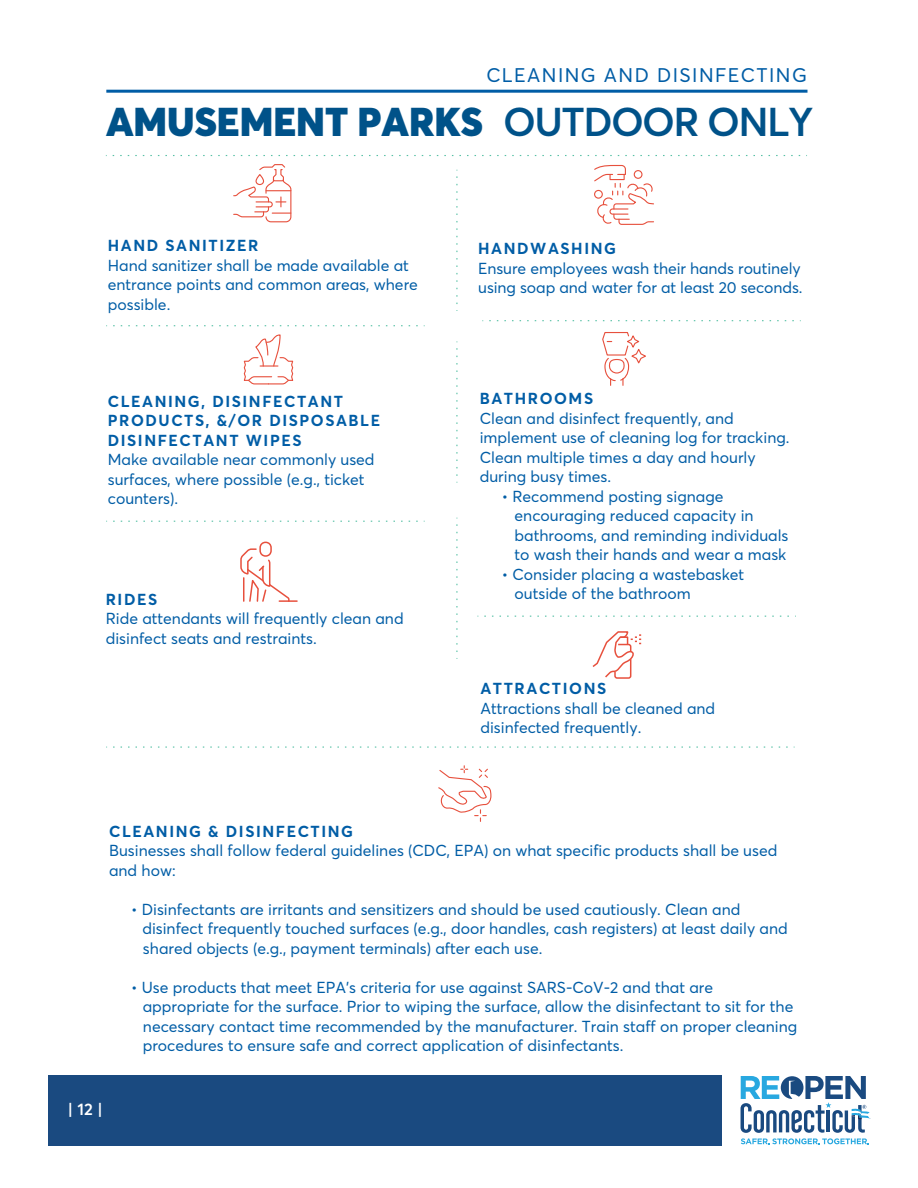
<style>
.page{position:relative;width:918px;height:1188px;background:#fff}
.page>*{position:absolute;margin:0;border:0;box-sizing:border-box;transform-origin:0 0}
.t1{font:900 39.75px "Averta PE";color:#005289}
.t2{font:19.5px "Averta PE";letter-spacing:.075em;color:#005da6}
.t3{font:600 16.5px "Averta PE";color:#fff}
.t4{font:15.75px/19.5px "Averta PE";color:#005da6}
.t5{font:700 15.75px/19.5px "Averta PE";letter-spacing:.1em;color:#005da6}
.s1{font-weight:600}
</style>
<div class="page">
<hr style="left:106px;top:90px;width:702px;height:3px;background:#005da6">
<svg style="left:113px;top:155px;width:694px;height:1px"></svg>
<svg style="left:113px;top:325px;width:312px;height:1px"></svg>
<svg style="left:113px;top:521px;width:312px;height:1px"></svg>
<svg style="left:489px;top:320px;width:312px;height:1px"></svg>
<svg style="left:456px;top:170px;width:1px;height:134px"></svg>
<svg style="left:456px;top:342px;width:1px;height:134px"></svg>
<svg style="left:456px;top:518px;width:1px;height:134px"></svg>
<svg style="left:233px;top:164px;width:59px;height:59px"></svg>
<svg style="left:594px;top:164px;width:60px;height:61px"></svg>
<div style="left:594px;top:190px;width:9px;height:9px;border:1px solid #e7503d;border-radius:50%"></div>
<div style="left:634px;top:170px;width:9px;height:9px;border:1px solid #e7503d;border-radius:50%"></div>
<svg style="left:602px;top:332px;width:44px;height:53px"></svg>
<svg style="left:113px;top:747px;width:682px;height:1px"></svg>
<svg style="left:438px;top:766px;width:54px;height:55px"></svg>
<svg style="left:243px;top:334px;width:51px;height:51px"></svg>
<div style="left:49px;top:1075px;width:673px;height:71px;background:#1a4a80"></div>
<svg style="left:741px;top:1076px;width:129px;height:68px"></svg>
<svg style="left:478px;top:616px;width:318px;height:1px"></svg>
<div style="left:259px;top:542px;width:13px;height:15px;border:2px solid #e7503d;border-radius:5px"></div>
<svg style="left:240px;top:548px;width:57px;height:54px"></svg>
<svg style="left:592px;top:631px;width:49px;height:48px"></svg>
<p class="t2" style="left:486px;top:62px;width:322px">CLEANING AND DISINFECTING</p>
<h1 class="t1" style="left:106px;top:93px;width:709px">AMUSEMENT PARKS <span class="s1">OUTDOOR ONLY</span></h1>
<p class="t5" style="left:108px;top:235px;width:152px">HAND SANITIZER</p>
<p class="t4" style="left:108px;top:255px;width:312px">Hand sanitizer shall be made available at entrance points and common areas, where possible.</p>
<p class="t5" style="left:108px;top:391px;width:274px">CLEANING, DISINFECTANT<br>PRODUCTS, &amp;/OR DISPOSABLE<br>DISINFECTANT WIPES</p>
<p class="t4" style="left:108px;top:449px;width:268px">Make available near commonly used surfaces, where possible (e.g., ticket counters).</p>
<p class="t5" style="left:106px;top:589px;width:53px">RIDES</p>
<p class="t4" style="left:106px;top:608px;width:299px">Ride attendants will frequently clean and disinfect seats and restraints.</p>
<p class="t5" style="left:478px;top:238px;width:139px">HANDWASHING</p>
<p class="t4" style="left:478px;top:258px;width:326px">Ensure employees wash their hands routinely using soap and water for at least 20 seconds.</p>
<p class="t5" style="left:480px;top:388px;width:115px">BATHROOMS</p>
<p class="t4" style="left:480px;top:408px;width:311px">Clean and disinfect frequently, and implement use of cleaning log for tracking.<br>Clean multiple times a day and hourly during busy times.</p>
<p class="t4" style="left:515px;top:486px;width:275px;text-indent:-13px">• Recommend posting signage encouraging reduced capacity in bathrooms, and reminding individuals to wash their hands and wear a mask</p>
<p class="t4" style="left:515px;top:564px;width:231px;text-indent:-13px">• Consider placing a wastebasket outside of the bathroom</p>
<p class="t5" style="left:480px;top:678px;width:127px">ATTRACTIONS</p>
<p class="t4" style="left:480px;top:698px;width:236px">Attractions shall be cleaned and disinfected frequently.</p>
<p class="t5" style="left:109px;top:821px;width:246px">CLEANING &amp; DISINFECTING</p>
<p class="t4" style="left:109px;top:840px;width:670px">Businesses shall follow federal guidelines (CDC, EPA) on what specific products shall be used and how:</p>
<p class="t4" style="left:142px;top:899px;width:647px;text-indent:-11px">• Disinfectants are irritants and sensitizers and should be used cautiously. Clean and disinfect frequently touched surfaces (e.g., door handles, cash registers) at least daily and shared objects (e.g., payment terminals) after each use.</p>
<p class="t4" style="left:143px;top:977px;width:656px;text-indent:-12px">• Use products that meet EPA’s criteria for use against SARS-CoV-2 and that are appropriate for the surface. Prior to wiping the surface, allow the disinfectant to sit for the necessary contact time recommended by the manufacturer. Train staff on proper cleaning procedures to ensure safe and correct application of disinfectants.</p>
<p class="t3" style="left:68px;top:1098px;width:36px">| 12 |</p>
</div>
